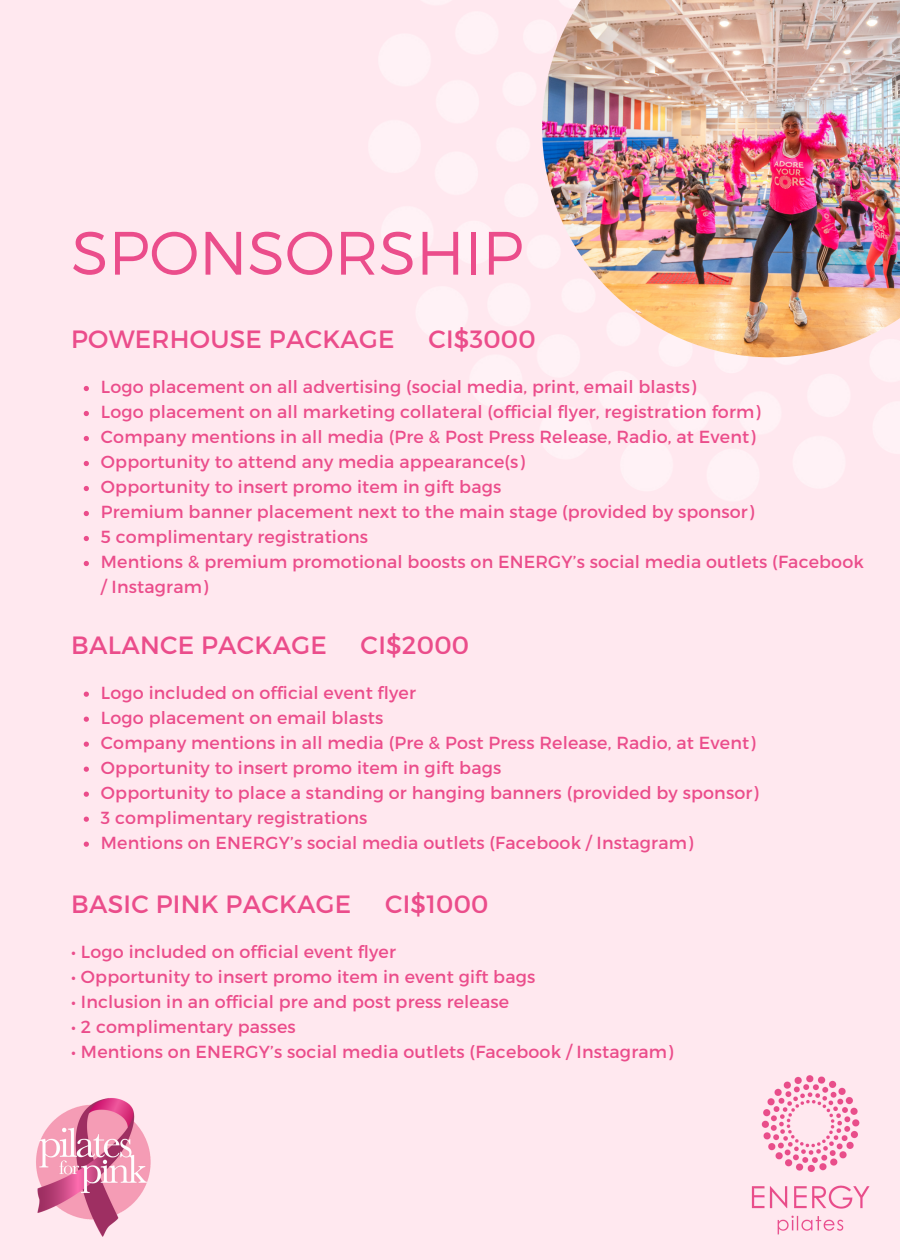
<style>
.page{position:relative;width:900px;height:1260px;background:#ffe8ef}
.page>*{position:absolute;margin:0;border:0;box-sizing:border-box;transform-origin:0 0}
.t1{font:300 61px "Montserrat";color:#eb4d8b}
.t2{font:25px "Montserrat";letter-spacing:.01em;color:#eb4d8b}
.t3{font:17.5px/25px "Montserrat";letter-spacing:.01em;color:#eb4d8b}
</style>
<div class="page">
<img style="left:542px;top:0;width:358px;height:357px">
<img style="left:751px;top:1075px;width:119px;height:160px">
<svg style="left:84px;top:386px;width:5px;height:5px"></svg>
<svg style="left:84px;top:411px;width:5px;height:5px"></svg>
<svg style="left:84px;top:436px;width:5px;height:5px"></svg>
<svg style="left:84px;top:461px;width:5px;height:5px"></svg>
<svg style="left:84px;top:486px;width:5px;height:5px"></svg>
<svg style="left:84px;top:511px;width:5px;height:5px"></svg>
<svg style="left:84px;top:536px;width:5px;height:5px"></svg>
<svg style="left:84px;top:561px;width:5px;height:5px"></svg>
<svg style="left:84px;top:692px;width:5px;height:5px"></svg>
<svg style="left:84px;top:717px;width:5px;height:5px"></svg>
<svg style="left:84px;top:742px;width:5px;height:5px"></svg>
<svg style="left:84px;top:767px;width:5px;height:5px"></svg>
<svg style="left:84px;top:792px;width:5px;height:5px"></svg>
<svg style="left:84px;top:817px;width:5px;height:5px"></svg>
<svg style="left:84px;top:842px;width:5px;height:5px"></svg>
<img style="left:36px;top:1098px;width:115px;height:139px">
<p class="t1" style="left:71px;top:213px;width:454px">SPONSORSHIP</p>
<p class="t2" style="left:71px;top:323px;width:325px">POWERHOUSE PACKAGE</p>
<p class="t2" style="left:428px;top:323px;width:109px">CI$3000</p>
<p class="t3" style="left:101px;top:374px;width:597px">Logo placement on all advertising (social media, print, email blasts)</p>
<p class="t3" style="left:101px;top:399px;width:661px">Logo placement on all marketing collateral (official flyer, registration form)</p>
<p class="t3" style="left:101px;top:424px;width:656px">Company mentions in all media (Pre &amp; Post Press Release, Radio, at Event)</p>
<p class="t3" style="left:101px;top:449px;width:425px">Opportunity to attend any media appearance(s)</p>
<p class="t3" style="left:101px;top:474px;width:402px">Opportunity to insert promo item in gift bags</p>
<p class="t3" style="left:101px;top:499px;width:655px">Premium banner placement next to the main stage (provided by sponsor)</p>
<p class="t3" style="left:101px;top:524px;width:269px">5 complimentary registrations</p>
<p class="t3" style="left:101px;top:549px;width:764px">Mentions &amp; premium promotional boosts on ENERGY’s social media outlets (Facebook / Instagram)</p>
<p class="t2" style="left:71px;top:629px;width:257px">BALANCE PACKAGE</p>
<p class="t2" style="left:361px;top:629px;width:110px">CI$2000</p>
<p class="t3" style="left:101px;top:679px;width:316px">Logo included on official event flyer</p>
<p class="t3" style="left:101px;top:704px;width:284px">Logo placement on email blasts</p>
<p class="t3" style="left:101px;top:729px;width:656px">Company mentions in all media (Pre &amp; Post Press Release, Radio, at Event)</p>
<p class="t3" style="left:101px;top:754px;width:402px">Opportunity to insert promo item in gift bags</p>
<p class="t3" style="left:101px;top:779px;width:659px">Opportunity to place a standing or hanging banners (provided by sponsor)</p>
<p class="t3" style="left:101px;top:804px;width:268px">3 complimentary registrations</p>
<p class="t3" style="left:101px;top:829px;width:594px">Mentions on ENERGY’s social media outlets (Facebook / Instagram)</p>
<p class="t2" style="left:71px;top:888px;width:282px">BASIC PINK PACKAGE</p>
<p class="t2" style="left:385px;top:888px;width:105px">CI$1000</p>
<p class="t3" style="left:71px;top:939px;width:326px">• Logo included on official event flyer</p>
<p class="t3" style="left:71px;top:964px;width:466px">• Opportunity to insert promo item in event gift bags</p>
<p class="t3" style="left:71px;top:989px;width:439px">• Inclusion in an official pre and post press release</p>
<p class="t3" style="left:71px;top:1014px;width:226px">• 2 complimentary passes</p>
<p class="t3" style="left:71px;top:1039px;width:604px">• Mentions on ENERGY’s social media outlets (Facebook / Instagram)</p>
</div>
